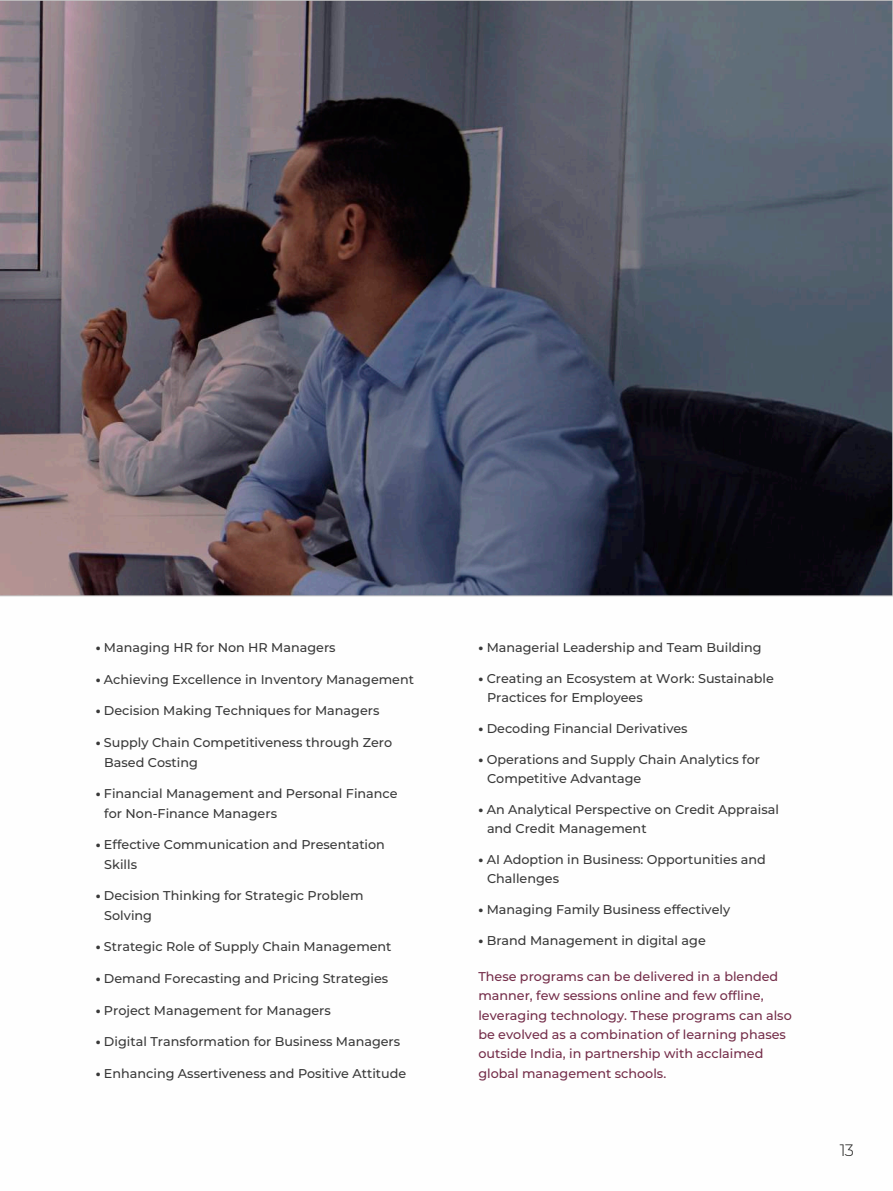
<style>
.page{position:relative;width:893px;height:1191px;background:#fff}
.page>*{position:absolute;margin:0;border:0;box-sizing:border-box;transform-origin:0 0}
.t1{font:300 16.5px "Montserrat";color:#1b1b1a}
.t2{font:500 12.75px/19.4px "Montserrat";color:#393939}
.t3{font:500 12.75px/19.4px "Montserrat";color:#742d49}
.s1{font-weight:800}
</style>
<div class="page">
<svg style="left:0;top:0;width:893px;height:596px;background:#51505d"></svg>
<p class="t2" style="left:96px;top:638px;width:241px"><span class="s1">•</span> Managing HR for Non HR Managers</p>
<p class="t2" style="left:96px;top:669px;width:320px"><span class="s1">•</span> Achieving Excellence in Inventory Management</p>
<p class="t2" style="left:96px;top:701px;width:285px"><span class="s1">•</span> Decision Making Techniques for Managers</p>
<p class="t2" style="left:104px;top:733px;width:289px;text-indent:-9px"><span class="s1">•</span> Supply Chain Competitiveness through Zero<br>Based Costing</p>
<p class="t2" style="left:104px;top:784px;width:295px;text-indent:-9px"><span class="s1">•</span> Financial Management and Personal Finance for Non-Finance Managers</p>
<p class="t2" style="left:104px;top:835px;width:282px;text-indent:-9px"><span class="s1">•</span> Effective Communication and Presentation<br>Skills</p>
<p class="t2" style="left:104px;top:886px;width:261px;text-indent:-9px"><span class="s1">•</span> Decision Thinking for Strategic Problem<br>Solving</p>
<p class="t2" style="left:96px;top:937px;width:297px"><span class="s1">•</span> Strategic Role of Supply Chain Management</p>
<p class="t2" style="left:96px;top:968px;width:294px"><span class="s1">•</span> Demand Forecasting and Pricing Strategies</p>
<p class="t2" style="left:96px;top:1000px;width:237px"><span class="s1">•</span> Project Management for Managers</p>
<p class="t2" style="left:96px;top:1032px;width:306px"><span class="s1">•</span> Digital Transformation for Business Managers</p>
<p class="t2" style="left:96px;top:1063px;width:312px"><span class="s1">•</span> Enhancing Assertiveness and Positive Attitude</p>
<p class="t2" style="left:478px;top:638px;width:285px"><span class="s1">•</span> Managerial Leadership and Team Building</p>
<p class="t2" style="left:487px;top:668px;width:288px;text-indent:-9px"><span class="s1">•</span> Creating an Ecosystem at Work: Sustainable<br>Practices for Employees</p>
<p class="t2" style="left:478px;top:719px;width:211px"><span class="s1">•</span> Decoding Financial Derivatives</p>
<p class="t2" style="left:487px;top:749px;width:274px;text-indent:-9px"><span class="s1">•</span> Operations and Supply Chain Analytics for<br>Competitive Advantage</p>
<p class="t2" style="left:487px;top:799px;width:293px;text-indent:-9px"><span class="s1">•</span> An Analytical Perspective on Credit Appraisal and Credit Management</p>
<p class="t2" style="left:487px;top:850px;width:280px;text-indent:-9px"><span class="s1">•</span> AI Adoption in Business: Opportunities and<br>Challenges</p>
<p class="t2" style="left:478px;top:900px;width:253px"><span class="s1">•</span> Managing Family Business effectively</p>
<p class="t2" style="left:478px;top:930px;width:229px"><span class="s1">•</span> Brand Management in digital age</p>
<p class="t3" style="left:478px;top:966px;width:315px">These programs can be delivered in a blended manner, few sessions online and few offline, leveraging technology. These programs can also be evolved as a combination of learning phases outside India, in partnership with acclaimed global management schools.</p>
<p class="t1" style="left:840px;top:1140px;width:16px">13</p>
</div>
